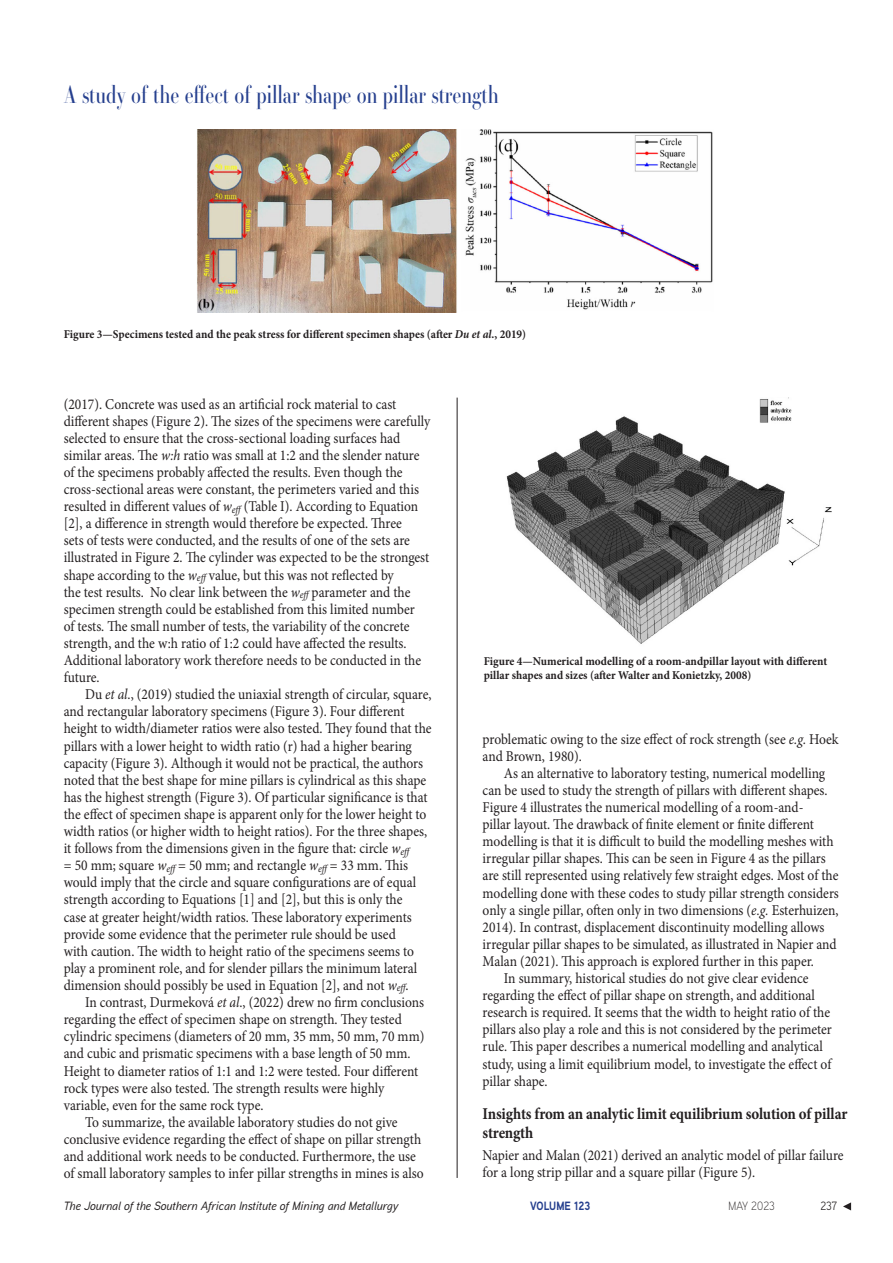
<style>
.page{position:relative;width:893px;height:1263px;background:#fff}
.page>*{position:absolute;margin:0;border:0;box-sizing:border-box;transform-origin:0 0}
.t1{font:24px "Essonnes Headline";color:#253f8e;scale:.8 1}
._1st_Level_Header{font:700 16.5px/19.8px "Minion Pro";letter-spacing:-.01em;color:#231f20;scale:.9 1}
.Body_Copy{font:15px/17.1px "Minion Pro";color:#231f20;scale:.9 1}
._1st_Para{font:15px/17.2px "Minion Pro";letter-spacing:-.005em;color:#231f20;scale:.9 1}
.Figure_captions{font:700 12px/13.5px "Minion Pro";color:#231f20;scale:.94 1}
.t2{font:italic 500 12px "Aaux Next";color:#231f20}
.t3{font:700 12px "Aaux Next";color:#253f8e;scale:.9 1}
.t4{font:300 12px "Aaux Next";color:#231f20;scale:.9 1}
.t5{font:12px "Aaux Next";color:#231f20;scale:.9 1}
.s1{font-style:italic}
</style>
<div class="page">
<svg style="left:843px;top:1202px;width:8px;height:8px"></svg>
<hr style="left:457px;top:398px;width:1px;height:780px;background:#231f20">
<img style="left:197px;top:129px;width:516px;height:184px">
<img style="left:506px;top:398px;width:326px;height:246px">
<h1 class="t1" style="left:64px;top:78px;width:545px">A study of the effect of pillar shape on pillar strength</h1>
<p class="Figure_captions" style="left:64px;top:327px;width:493px">Figure 3—Specimens tested and the peak stress for different specimen shapes (after <span class="s1">Du et al</span>., 2019)</p>
<p class="Body_Copy" style="left:64px;top:395px;width:409px">(2017). Concrete was used as an artificial rock material to cast different shapes (Figure 2). The sizes of the specimens were carefully selected to ensure that the cross-sectional loading surfaces had similar areas. The <span class="s1">w:h</span> ratio was small at 1:2 and the slender nature of the specimens probably affected the results. Even though the cross-sectional areas were constant, the perimeters varied and this resulted in different values of <span class="s1">w</span><sub>eff</sub>(Table I). According to Equation [2], a difference in strength would therefore be expected. Three<br>sets of tests were conducted, and the results of one of the sets are illustrated in Figure 2. The cylinder was expected to be the strongest shape according to the <span class="s1">w</span><sub>eff</sub>value, but this was not reflected by<br>the test results. No clear link between the <span class="s1">w</span><sub>eff</sub>parameter and the specimen strength could be established from this limited number<br>of tests. The small number of tests, the variability of the concrete strength, and the w:h ratio of 1:2 could have affected the results.<br>Additional laboratory work therefore needs to be conducted in the future.</p>
<p class="Body_Copy" style="left:64px;top:686px;width:410px;text-indent:21px">Du <span class="s1">et al</span>., (2019) studied the uniaxial strength of circular, square, and rectangular laboratory specimens (Figure 3). Four different height to width/diameter ratios were also tested. They found that the pillars with a lower height to width ratio (r) had a higher bearing capacity (Figure 3). Although it would not be practical, the authors noted that the best shape for mine pillars is cylindrical as this shape has the highest strength (Figure 3). Of particular significance is that the effect of specimen shape is apparent only for the lower height to width ratios (or higher width to height ratios). For the three shapes, it follows from the dimensions given in the figure that: circle <span class="s1">w</span><sub>eff<br></sub>= 50 mm; square <span class="s1">w</span><sub>eff</sub>= 50 mm; and rectangle <span class="s1">w</span><sub>eff</sub>= 33 mm. This would imply that the circle and square configurations are of equal strength according to Equations [1] and [2], but this is only the<br>case at greater height/width ratios. These laboratory experiments provide some evidence that the perimeter rule should be used<br>with caution. The width to height ratio of the specimens seems to play a prominent role, and for slender pillars the minimum lateral dimension should possibly be used in Equation [2], and not <span class="s1">w</span><sub>eff</sub>.</p>
<p class="Body_Copy" style="left:64px;top:994px;width:402px;text-indent:21px">In contrast, Durmeková <span class="s1">et al</span>., (2022) drew no firm conclusions regarding the effect of specimen shape on strength. They tested cylindric specimens (diameters of 20 mm, 35 mm, 50 mm, 70 mm) and cubic and prismatic specimens with a base length of 50 mm.<br>Height to diameter ratios of 1:1 and 1:2 were tested. Four different rock types were also tested. The strength results were highly variable, even for the same rock type.</p>
<p class="Body_Copy" style="left:64px;top:1113px;width:401px;text-align:center">To summarize, the available laboratory studies do not give conclusive evidence regarding the effect of shape on pillar strength and additional work needs to be conducted. Furthermore, the use of small laboratory samples to infer pillar strengths in mines is also</p>
<p class="Figure_captions" style="left:484px;top:655px;width:367px">Figure 4—Numerical modelling of a room-andpillar layout with different pillar shapes and sizes (after Walter and Konietzky, 2008)</p>
<p class="Body_Copy" style="left:483px;top:730px;width:397px">problematic owing to the size effect of rock strength (see <span class="s1">e.g.</span> Hoek and Brown, 1980).</p>
<p class="Body_Copy" style="left:483px;top:764px;width:397px;text-indent:21px">As an alternative to laboratory testing, numerical modelling can be used to study the strength of pillars with different shapes.<br>Figure 4 illustrates the numerical modelling of a room-and-<br>pillar layout. The drawback of finite element or finite different modelling is that it is difficult to build the modelling meshes with irregular pillar shapes. This can be seen in Figure 4 as the pillars are still represented using relatively few straight edges. Most of the modelling done with these codes to study pillar strength considers only a single pillar, often only in two dimensions (<span class="s1">e.g.</span> Esterhuizen, 2014). In contrast, displacement discontinuity modelling allows irregular pillar shapes to be simulated, as illustrated in Napier and Malan (2021). This approach is explored further in this paper.</p>
<p class="Body_Copy" style="left:483px;top:970px;width:390px;text-indent:21px">In summary, historical studies do not give clear evidence regarding the effect of pillar shape on strength, and additional research is required. It seems that the width to height ratio of the pillars also play a role and this is not considered by the perimeter rule. This paper describes a numerical modelling and analytical study, using a limit equilibrium model, to investigate the effect of pillar shape.</p>
<p class="_1st_Level_Header" style="left:483px;top:1103px;width:407px">Insights from an analytic limit equilibrium solution of pillar strength</p>
<p class="_1st_Para" style="left:483px;top:1146px;width:403px">Napier and Malan (2021) derived an analytic model of pillar failure for a long strip pillar and a square pillar (Figure 5).</p>
<p class="t2" style="left:64px;top:1197px;width:336px">The Journal of the Southern African Institute of Mining and Metallurgy</p>
<p class="t3" style="left:530px;top:1197px;width:68px">VOLUME 123</p>
<p class="t4" style="left:729px;top:1197px;width:53px">MAY 2023</p>
<p class="t5" style="left:820px;top:1198px;width:20px">237</p>
</div>
